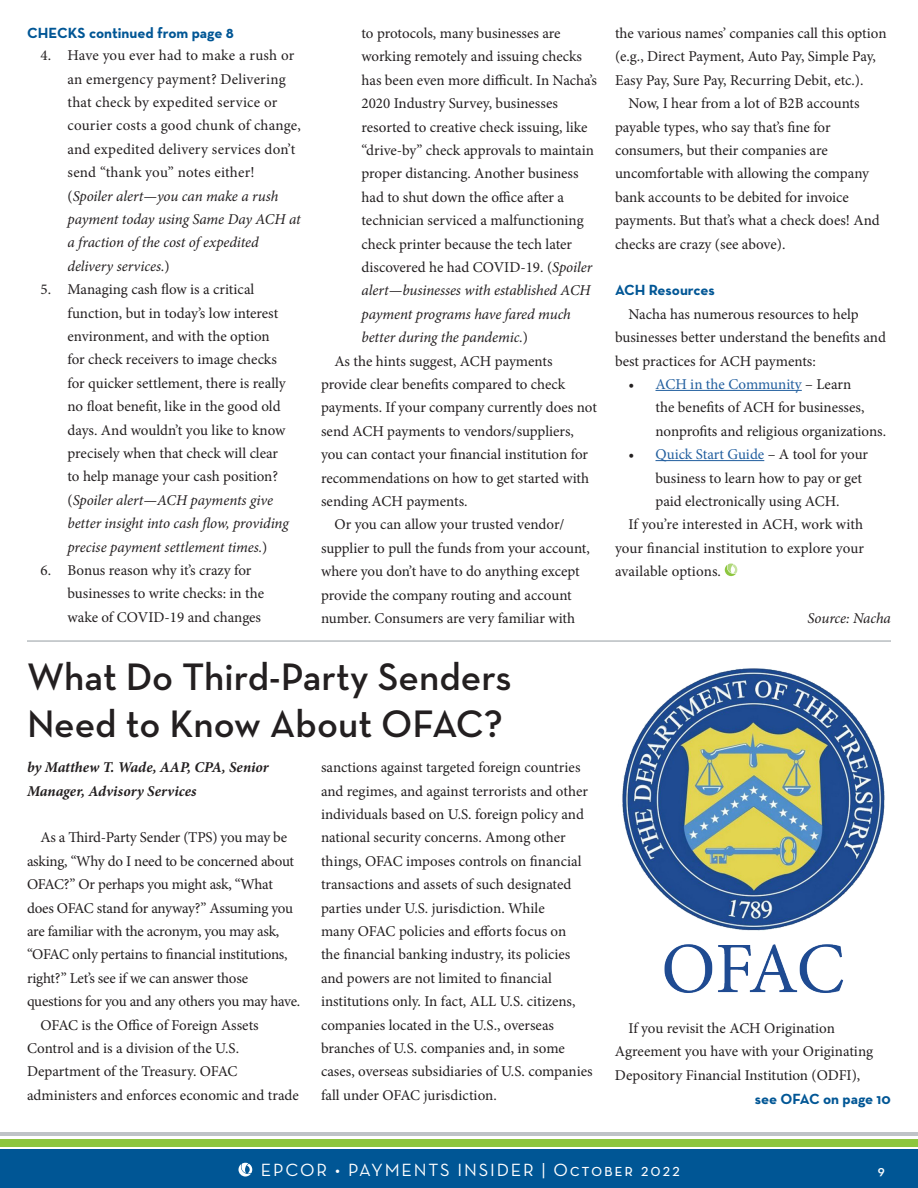
<style>
.page{position:relative;width:918px;height:1188px;background:#fff}
.page>*{position:absolute;margin:0;border:0;box-sizing:border-box;transform-origin:0 0}
.t1{font:600 39px/46.8px "Neutraface Text";color:#231f20}
.t2{font:18px "Neutraface Text";letter-spacing:.1em;color:#fff}
.t3{font:15px/23.4px "Minion Pro";letter-spacing:-.005em;color:#231f20}
.t4{font:15px/23.4px "Minion Pro";letter-spacing:.015em;color:#231f20}
.t5{font:italic 15px "Minion Pro";letter-spacing:-.01em;color:#231f20}
.t6{font:italic 700 15px/23.4px "Minion Pro";color:#231f20}
.t7{font:700 15px "Neutraface Text";color:#005695}
.t8{font:15px "Minion Pro";letter-spacing:-.025em;color:#231f20}
.t9{font:15px "Minion Pro";letter-spacing:-.005em;color:#215e9e}
.t10{font:600 13.5px "Neutraface Text";color:#fff}
.s1{font-style:italic}
.s2{font-style:normal}
.s3{color:#215e9e}
.s4{color:#231f20}
</style>
<div class="page">
<div style="left:0;top:1149px;width:918px;height:39px;background:#005695"></div>
<hr style="left:0;top:1133px;width:918px;height:3px;background:#bfc3c7">
<div style="left:0;top:1139px;width:918px;height:7px;background:#8dc63f"></div>
<svg style="left:238px;top:1163px;width:14px;height:14px"></svg>
<hr style="left:656px;top:390px;width:146px;height:1px;background:#215e9e">
<hr style="left:656px;top:460px;width:108px;height:1px;background:#215e9e">
<svg style="left:725px;top:564px;width:12px;height:12px"></svg>
<hr style="left:27px;top:641px;width:864px;height:1px;background:#949ca1">
<img style="left:622px;top:668px;width:263px;height:325px">
<p class="t7" style="left:27px;top:23px;width:208px">CHECKS continued from page 8</p>
<p class="t4" style="left:68px;top:44px;width:235px;text-indent:-27px">4. Have you ever had to make a rush or an emergency payment? Delivering that check by expedited service or courier costs a good chunk of change, and expedited delivery services don’t send “thank you” notes either! (<span class="s1">Spoiler alert—you can make a rush payment today using Same Day ACH at a fraction of the cost of expedited delivery services.</span>)</p>
<p class="t3" style="left:68px;top:278px;width:223px;text-indent:-27px">5. Managing cash flow is a critical function, but in today’s low interest environment, and with the option for check receivers to image checks for quicker settlement, there is really no float benefit, like in the good old days. And wouldn’t you like to know precisely when that check will clear to help manage your cash position? (<span class="s1">Spoiler alert—ACH payments give better insight into cash flow, providing precise payment settlement times.</span>)</p>
<p class="t3" style="left:68px;top:559px;width:198px;text-indent:-27px">6. Bonus reason why it’s crazy for businesses to write checks: in the wake of COVID-19 and changes</p>
<p class="t3" style="left:362px;top:21px;width:201px">to protocols, many businesses are</p>
<p class="t3" style="left:362px;top:45px;width:222px">working remotely and issuing checks</p>
<p class="t3" style="left:362px;top:68px;width:237px">has been even more difficult. In Nacha’s</p>
<p class="t3" style="left:362px;top:92px;width:198px">2020 Industry Survey, businesses</p>
<p class="t3" style="left:362px;top:115px;width:228px">resorted to creative check issuing, like</p>
<p class="t3" style="left:362px;top:138px;width:234px">“drive-by” check approvals to maintain</p>
<p class="t3" style="left:362px;top:162px;width:219px">proper distancing. Another business</p>
<p class="t3" style="left:362px;top:185px;width:204px">had to shut down the office after a</p>
<p class="t3" style="left:362px;top:209px;width:224px">technician serviced a malfunctioning</p>
<p class="t3" style="left:362px;top:232px;width:212px">check printer because the tech later</p>
<p class="t3" style="left:362px;top:255px;width:232px">discovered he had COVID-19. (<span class="s1">Spoiler</span></p>
<p class="t5" style="left:362px;top:280px;width:231px">alert—businesses with established ACH</p>
<p class="t5" style="left:362px;top:304px;width:211px">payment programs have fared much</p>
<p class="t5" style="left:362px;top:327px;width:168px">better during the pandemic.<span class="s2">)</span></p>
<p class="t3" style="left:334px;top:349px;width:220px">As the hints suggest, ACH payments</p>
<p class="t3" style="left:321px;top:372px;width:246px">provide clear benefits compared to check</p>
<p class="t3" style="left:321px;top:396px;width:277px">payments. If your company currently does not</p>
<p class="t3" style="left:321px;top:419px;width:254px">send ACH payments to vendors/suppliers,</p>
<p class="t3" style="left:321px;top:443px;width:269px">you can contact your financial institution for</p>
<p class="t3" style="left:321px;top:466px;width:270px">recommendations on how to get started with</p>
<p class="t3" style="left:321px;top:489px;width:148px">sending ACH payments.</p>
<p class="t3" style="left:334px;top:513px;width:232px">Or you can allow your trusted vendor/</p>
<p class="t3" style="left:321px;top:536px;width:270px">supplier to pull the funds from your account,</p>
<p class="t3" style="left:321px;top:560px;width:260px">where you don’t have to do anything except</p>
<p class="t3" style="left:321px;top:583px;width:252px">provide the company routing and account</p>
<p class="t3" style="left:321px;top:606px;width:256px">number. Consumers are very familiar with</p>
<h1 class="t1" style="left:27px;top:653px;width:486px">What Do Third-Party Senders<br>Need to Know About OFAC?</h1>
<p class="t6" style="left:27px;top:755px;width:243px">by Matthew T. Wade, AAP, CPA, Senior<br>Manager, Advisory Services</p>
<p class="t3" style="left:40px;top:826px;width:248px">As a Third-Party Sender (TPS) you may be</p>
<p class="t3" style="left:27px;top:849px;width:269px">asking, “Why do I need to be concerned about</p>
<p class="t3" style="left:27px;top:873px;width:247px">OFAC?” Or perhaps you might ask, “What</p>
<p class="t3" style="left:27px;top:896px;width:268px">does OFAC stand for anyway?” Assuming you</p>
<p class="t3" style="left:27px;top:919px;width:254px">are familiar with the acronym, you may ask,</p>
<p class="t3" style="left:27px;top:943px;width:262px">“OFAC only pertains to financial institutions,</p>
<p class="t3" style="left:27px;top:966px;width:223px">right?” Let’s see if we can answer those</p>
<p class="t8" style="left:27px;top:991px;width:275px">questions for you and any others you may have.</p>
<p class="t3" style="left:40px;top:1013px;width:220px">OFAC is the Office of Foreign Assets</p>
<p class="t3" style="left:27px;top:1036px;width:214px">Control and is a division of the U.S.</p>
<p class="t3" style="left:27px;top:1060px;width:212px">Department of the Treasury. OFAC</p>
<p class="t3" style="left:27px;top:1083px;width:273px">administers and enforces economic and trade</p>
<p class="t3" style="left:321px;top:756px;width:273px">sanctions against targeted foreign countries and regimes, and against terrorists and other individuals based on U.S. foreign policy and national security concerns. Among other things, OFAC imposes controls on financial transactions and assets of such designated parties under U.S. jurisdiction. While<br>many OFAC policies and efforts focus on<br>the financial banking industry, its policies and powers are not limited to financial institutions only. In fact, ALL U.S. citizens, companies located in the U.S., overseas branches of U.S. companies and, in some cases, overseas subsidiaries of U.S. companies fall under OFAC jurisdiction.</p>
<p class="t3" style="left:615px;top:21px;width:273px">the various names’ companies call this option</p>
<p class="t3" style="left:615px;top:45px;width:262px">(e.g., Direct Payment, Auto Pay, Simple Pay,</p>
<p class="t3" style="left:615px;top:68px;width:250px">Easy Pay, Sure Pay, Recurring Debit, etc.).</p>
<p class="t3" style="left:628px;top:92px;width:233px">Now, I hear from a lot of B2B accounts</p>
<p class="t3" style="left:615px;top:115px;width:217px">payable types, who say that’s fine for</p>
<p class="t3" style="left:615px;top:138px;width:214px">consumers, but their companies are</p>
<p class="t3" style="left:615px;top:162px;width:256px">uncomfortable with allowing the company</p>
<p class="t3" style="left:615px;top:185px;width:235px">bank accounts to be debited for invoice</p>
<p class="t3" style="left:615px;top:209px;width:266px">payments. But that’s what a check does! And</p>
<p class="t3" style="left:615px;top:232px;width:172px">checks are crazy (see above).</p>
<p class="t7" style="left:615px;top:281px;width:101px">ACH Resources</p>
<p class="t3" style="left:615px;top:302px;width:272px;text-indent:14px">Nacha has numerous resources to help businesses better understand the benefits and best practices for ACH payments:</p>
<p class="t3" style="left:656px;top:372px;width:232px;text-indent:-27px">• <span class="s3">ACH in the Community</span> – Learn<br>the benefits of ACH for businesses, nonprofits and religious organizations.</p>
<p class="t9" style="left:628px;top:444px;width:241px"><span class="s4">•</span> Quick Start Guide <span class="s4">– A tool for your</span></p>
<p class="t3" style="left:656px;top:466px;width:208px">business to learn how to pay or get</p>
<p class="t3" style="left:656px;top:489px;width:186px">paid electronically using ACH.</p>
<p class="t3" style="left:628px;top:513px;width:236px">If you’re interested in ACH, work with</p>
<p class="t3" style="left:615px;top:536px;width:251px">your financial institution to explore your</p>
<p class="t3" style="left:615px;top:560px;width:108px">available options.</p>
<p class="t5" style="left:808px;top:608px;width:85px">Source: Nacha</p>
<p class="t3" style="left:615px;top:1016px;width:260px;text-indent:14px">If you revisit the ACH Origination<br>Agreement you have with your Originating<br>Depository Financial Institution (ODFI),</p>
<p class="t7" style="left:755px;top:1089px;width:138px">see OFAC on page 10</p>
<p class="t2" style="left:261px;top:1158px;width:421px">EPCOR • PAYMENTS INSIDER | October 2022</p>
<p class="t10" style="left:878px;top:1161px;width:9px">9</p>
</div>
